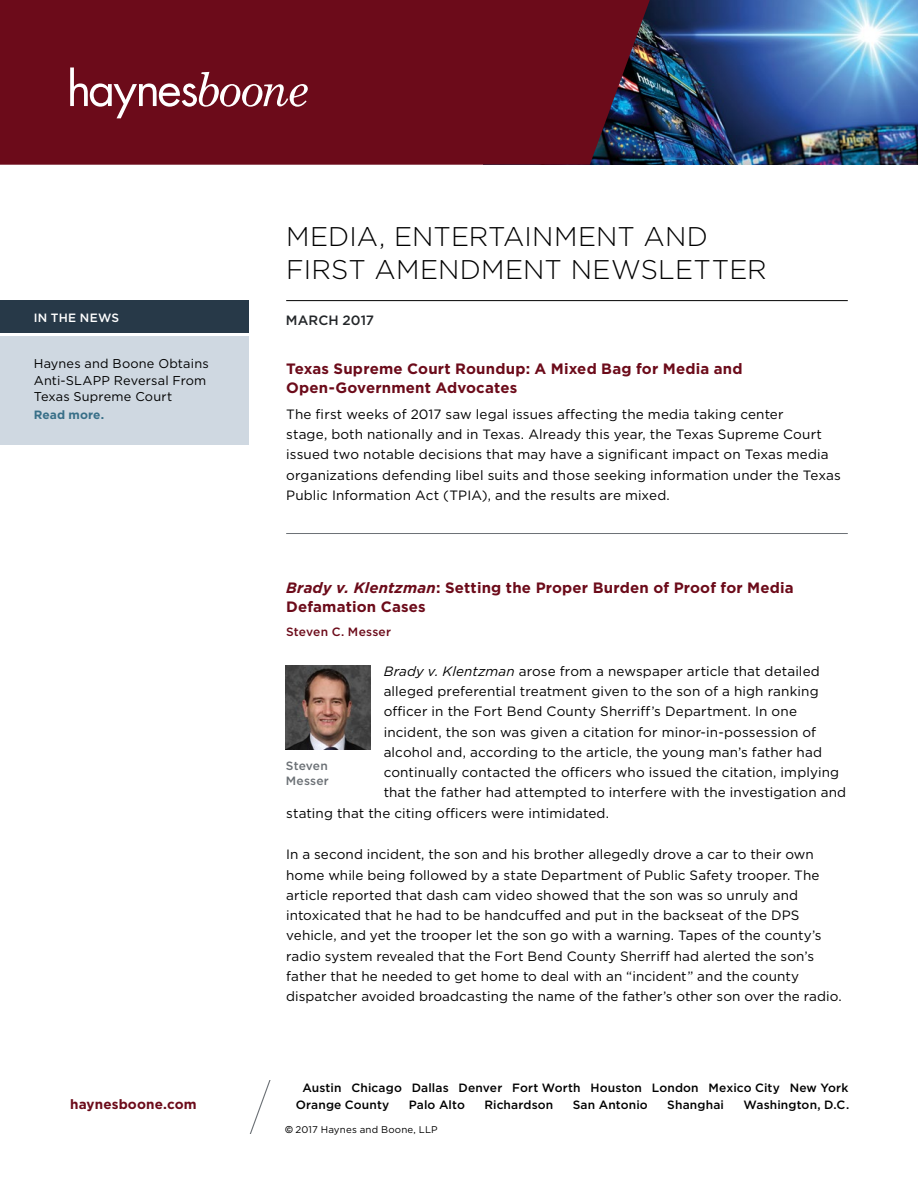
<style>
.page{position:relative;width:918px;height:1188px;background:#fff}
.page>*{position:absolute;margin:0;border:0;box-sizing:border-box;transform-origin:0 0}
.t1{font:300 27px/32.4px "Gotham";letter-spacing:.005em;color:#000}
.t2{font:700 15px/19.5px "Gotham";letter-spacing:.01em;color:#6c0b1a}
.t3{font:13.5px/20.2px "Gotham";letter-spacing:.01em;color:#000}
.t4{font:700 13.5px "Gotham";letter-spacing:.01em;color:#6c0b1a}
.t5{font:500 13.5px "Gotham";letter-spacing:.005em;color:#232629}
.t6{font:12.75px/16.5px "Gotham";letter-spacing:.015em;color:#000}
.t7{font:500 12px/17.2px "Gotham";letter-spacing:.01em;color:#000}
.t8{font:500 12px "Gotham";letter-spacing:.015em;color:#6c0b1a}
.t9{font:500 12px/15px "Gotham";letter-spacing:.015em;color:#6b7075}
.t10{font:700 12px "Gotham";letter-spacing:.01em;color:#386f88}
.t11{font:500 12px "Gotham";letter-spacing:.025em;color:#fff}
.t12{font:9.75px "Gotham";letter-spacing:.02em;color:#000}
.s1{font-style:italic}
.s2{font-family:"Gill Sans";font-weight:700}
</style>
<div class="page">
<img style="left:655px;top:0;width:263px;height:165px">
<div style="left:0;top:0;width:655px;height:165px;background:#6c0b1a"></div>
<svg style="left:70px;top:67px;width:238px;height:51px;background:#873844"></svg>
<svg style="left:249px;top:1080px;width:22px;height:54px"></svg>
<hr style="left:286px;top:300px;width:562px;height:1px;background:#000">
<hr style="left:286px;top:533px;width:562px;height:1px;background:#6b7075">
<div style="left:0;top:336px;width:248px;height:108px;background:#cfd8e1"></div>
<div style="left:0;top:301px;width:248px;height:32px;background:#273948"></div>
<img style="left:286px;top:665px;width:84px;height:85px">
<p class="t11" style="left:34px;top:310px;width:87px">IN THE NEWS</p>
<p class="t6" style="left:34px;top:355px;width:176px">Haynes and Boone Obtains<br>Anti-SLAPP Reversal From<br>Texas Supreme Court</p>
<p class="t10" style="left:34px;top:407px;width:72px">Read more.</p>
<p class="t4" style="left:70px;top:1095px;width:128px">haynesboone.com</p>
<h1 class="t1" style="left:286px;top:220px;width:482px">MEDIA, ENTERTAINMENT AND<br>FIRST AMENDMENT NEWSLETTER</h1>
<p class="t5" style="left:286px;top:311px;width:90px">MARCH 2017</p>
<p class="t2" style="left:286px;top:359px;width:458px">Texas Supreme Court Roundup: A Mixed Bag for Media and<br>Open‑Government Advocates</p>
<p class="t3" style="left:286px;top:404px;width:556px">The first weeks of 2017 saw legal issues affecting the media taking center<br>stage, both nationally and in Texas. Already this year, the Texas Supreme Court issued two notable decisions that may have a significant impact on Texas media organizations defending libel suits and those seeking information under the Texas Public Information Act (TPIA), and the results are mixed.</p>
<p class="t2" style="left:286px;top:578px;width:509px"><span class="s1">Brady v. Klentzman</span>: Setting the Proper Burden of Proof for Media<br>Defamation Cases</p>
<p class="t8" style="left:286px;top:624px;width:106px">Steven C. Messer</p>
<p class="t3" style="left:384px;top:661px;width:438px"><span class="s1">Brady v. Klentzman</span> arose from a newspaper article that detailed</p>
<p class="t3" style="left:384px;top:681px;width:436px">alleged preferential treatment given to the son of a high ranking</p>
<p class="t3" style="left:384px;top:701px;width:415px">officer in the Fort Bend County Sherriff’s Department. In one</p>
<p class="t3" style="left:384px;top:721px;width:434px">incident, the son was given a citation for minor-in-possession of</p>
<p class="t3" style="left:384px;top:742px;width:440px">alcohol and, according to the article, the young man’s father had</p>
<p class="t3" style="left:384px;top:762px;width:457px">continually contacted the officers who issued the citation, implying</p>
<p class="t3" style="left:384px;top:782px;width:464px">that the father had attempted to interfere with the investigation and</p>
<p class="t3" style="left:286px;top:802px;width:324px">stating that the citing officers were intimidated.</p>
<p class="t3" style="left:286px;top:844px;width:557px">In a second incident, the son and his brother allegedly drove a car to their own home while being followed by a state Department of Public Safety trooper. The article reported that dash cam video showed that the son was so unruly and intoxicated that he had to be handcuffed and put in the backseat of the DPS vehicle, and yet the trooper let the son go with a warning. Tapes of the county’s radio system revealed that the Fort Bend County Sherriff had alerted the son’s father that he needed to get home to deal with an “incident” and the county dispatcher avoided broadcasting the name of the father’s other son over the radio.</p>
<p class="t9" style="left:286px;top:758px;width:45px">Steven<br>Messer</p>
<p class="t7" style="left:296px;top:1079px;width:554px;text-indent:7px">Austin Chicago Dallas Denver Fort Worth Houston London Mexico City New York<br>Orange County</p>
<p class="t7" style="left:409px;top:1096px;width:58px">Palo Alto</p>
<p class="t7" style="left:484px;top:1096px;width:70px">Richardson</p>
<p class="t7" style="left:573px;top:1096px;width:77px">San Antonio</p>
<p class="t7" style="left:667px;top:1096px;width:58px">Shanghai</p>
<p class="t7" style="left:743px;top:1096px;width:107px">Washington, D.C.</p>
<p class="t12" style="left:285px;top:1123px;width:154px"><span class="s2">©</span> 2017 Haynes and Boone, LLP</p>
</div>
